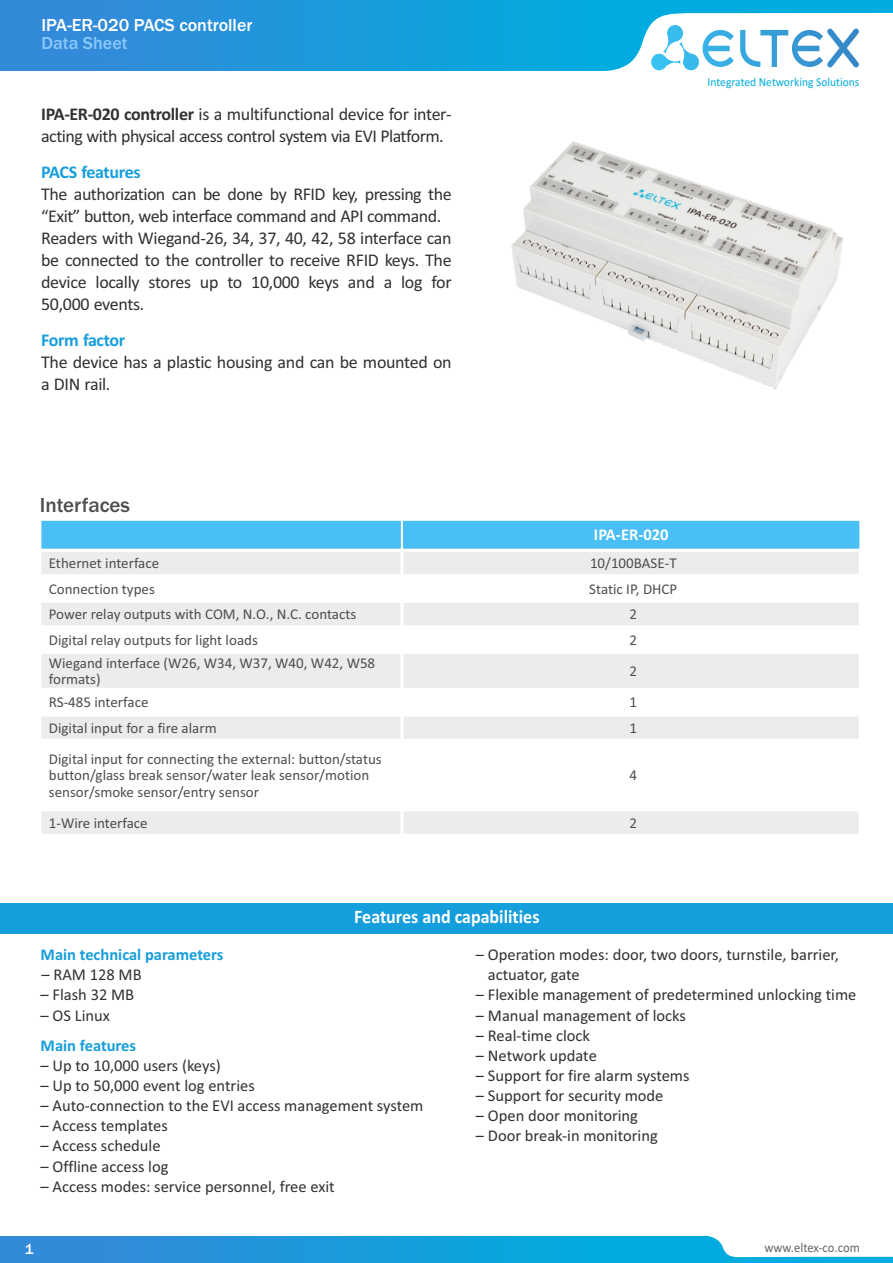
<style>
.page{position:relative;width:893px;height:1263px;background:#fff}
.page>*{position:absolute;margin:0;border:0;box-sizing:border-box;transform-origin:0 0}
.t1{font:500 21px "Franklin Gothic";color:#4e4e4d}
.t2{font:700 19.2px "Calibri";color:#fff;scale:.94 1}
.t3{font:18px/21.9px "Calibri";letter-spacing:-.025em;color:#313130}
.t4{font:500 18px "Franklin Gothic";color:#fff}
.t5{font:700 18px "Calibri";letter-spacing:-.02em;color:#159edc}
.t6{font:500 18px "Franklin Gothic";color:#8ac9fc}
.t7{font:16.5px/20.1px "Calibri";color:#313130}
.t8{font:700 16.5px "Calibri";color:#159edc}
.t9{font:700 16.5px "Calibri";color:#fff}
.t10{font:15px/16.5px "Calibri";color:#4e4e4d}
.t11{font:500 15px "Franklin Gothic";color:#fff}
.t12{font:13.5px "Calibri";color:#666;scale:.94 1}
.t13{font:12.15px "Calibri";color:#00acdf;scale:.95 1}
.s1{font-weight:700}
</style>
<div class="page">
<div style="left:0;top:0;width:893px;height:71px;background:linear-gradient(to right,#3489d9,#00b4e0)"></div>
<div style="left:0;top:1236px;width:893px;height:27px;background:linear-gradient(to right,#3489d9,#00b4e0)"></div>
<svg style="left:705px;top:1236px;width:188px;height:21px"></svg>
<div style="left:40px;top:519px;width:362px;height:31px;background:#49bff5"></div>
<div style="left:402px;top:519px;width:458px;height:31px;background:#49bff5"></div>
<div style="left:40px;top:550px;width:362px;height:26px;background:#ececec"></div>
<div style="left:402px;top:550px;width:458px;height:26px;background:#ececec"></div>
<div style="left:40px;top:601px;width:362px;height:26px;background:#ececec"></div>
<div style="left:402px;top:601px;width:458px;height:26px;background:#ececec"></div>
<div style="left:40px;top:652px;width:362px;height:37px;background:#ececec"></div>
<div style="left:402px;top:652px;width:458px;height:37px;background:#ececec"></div>
<div style="left:40px;top:715px;width:362px;height:25px;background:#ececec"></div>
<div style="left:402px;top:715px;width:458px;height:25px;background:#ececec"></div>
<div style="left:40px;top:810px;width:362px;height:25px;background:#ececec"></div>
<div style="left:402px;top:810px;width:458px;height:25px;background:#ececec"></div>
<hr style="left:39px;top:518px;width:2px;height:319px;background:#fff">
<hr style="left:400px;top:549px;width:4px;height:288px;background:#fff">
<hr style="left:401px;top:518px;width:2px;height:34px;background:#fff">
<hr style="left:859px;top:549px;width:3px;height:288px;background:#fff">
<hr style="left:859px;top:518px;width:2px;height:34px;background:#fff">
<hr style="left:39px;top:834px;width:823px;height:3px;background:#fff">
<hr style="left:39px;top:808px;width:823px;height:3px;background:#fff">
<hr style="left:39px;top:739px;width:823px;height:3px;background:#fff">
<hr style="left:39px;top:713px;width:823px;height:3px;background:#fff">
<hr style="left:39px;top:688px;width:823px;height:3px;background:#fff">
<hr style="left:39px;top:651px;width:823px;height:3px;background:#fff">
<hr style="left:39px;top:625px;width:823px;height:3px;background:#fff">
<hr style="left:39px;top:600px;width:823px;height:3px;background:#fff">
<hr style="left:39px;top:574px;width:823px;height:3px;background:#fff">
<hr style="left:39px;top:549px;width:823px;height:3px;background:#fff">
<hr style="left:39px;top:518px;width:822px;height:3px;background:#fff">
<img style="left:511px;top:141px;width:333px;height:248px">
<div style="left:0;top:903px;width:893px;height:30px;background:#159edc"></div>
<svg style="left:589px;top:13px;width:304px;height:58px"></svg>
<p class="t4" style="left:41px;top:19px;width:213px">IPA-ER-020 PACS controller</p>
<p class="t6" style="left:41px;top:36px;width:88px">Data Sheet</p>
<p class="t3" style="left:41px;top:105px;width:412px"><span class="s1">IPA-ER-020 controller</span> is a multifunctional device for inter&shy;acting with physical access control system via EVI Platform.</p>
<p class="t5" style="left:41px;top:165px;width:101px">PACS features</p>
<p class="t3" style="left:41px;top:185px;width:412px">The authorization can be done by RFID key, pressing the “Exit” button, web interface command and API command.<br>Readers with Wiegand-26, 34, 37, 40, 42, 58 interface can be connected to the controller to receive RFID keys. The device locally stores up to 10,000 keys and a log for 50,000 events.</p>
<p class="t5" style="left:41px;top:332px;width:86px">Form factor</p>
<p class="t3" style="left:41px;top:352px;width:412px">The device has a plastic housing and can be mounted on a DIN rail.</p>
<p class="t13" style="left:708px;top:77px;width:161px">Integrated Networking Solutions</p>
<p class="t1" style="left:40px;top:497px;width:92px">Interfaces</p>
<p class="t9" style="left:594px;top:528px;width:76px">IPA-ER-020</p>
<p class="t10" style="left:49px;top:556px;width:112px">Ethernet interface</p>
<p class="t10" style="left:590px;top:556px;width:88px">10/100BASE-T</p>
<p class="t10" style="left:49px;top:582px;width:108px">Connection types</p>
<p class="t10" style="left:589px;top:582px;width:90px">Static IP, DHCP</p>
<p class="t10" style="left:49px;top:607px;width:309px">Power relay outputs with COM, N.O., N.C. contacts</p>
<p class="t10" style="left:629px;top:607px;width:9px">2</p>
<p class="t10" style="left:49px;top:633px;width:211px">Digital relay outputs for light loads</p>
<p class="t10" style="left:629px;top:633px;width:9px">2</p>
<p class="t10" style="left:49px;top:656px;width:328px">Wiegand interface (W26, W34, W37, W40, W42, W58 formats)</p>
<p class="t10" style="left:629px;top:664px;width:9px">2</p>
<p class="t10" style="left:49px;top:695px;width:101px">RS-485 interface</p>
<p class="t10" style="left:629px;top:695px;width:9px">1</p>
<p class="t10" style="left:49px;top:721px;width:169px">Digital input for a fire alarm</p>
<p class="t10" style="left:629px;top:721px;width:9px">1</p>
<p class="t10" style="left:49px;top:752px;width:334px">Digital input for connecting the external: button/status button/glass break sensor/water leak sensor/motion sensor/smoke sensor/entry sensor</p>
<p class="t10" style="left:629px;top:768px;width:9px">4</p>
<p class="t10" style="left:49px;top:816px;width:100px">1-Wire interface</p>
<p class="t10" style="left:629px;top:816px;width:9px">2</p>
<p class="t2" style="left:354px;top:909px;width:199px">Features and capabilities</p>
<p class="t8" style="left:41px;top:948px;width:184px">Main technical parameters</p>
<p class="t7" style="left:42px;top:966px;width:102px">– RAM 128 MB</p>
<p class="t7" style="left:41px;top:986px;width:95px">– Flash 32 MB</p>
<p class="t7" style="left:41px;top:1006px;width:71px">– OS Linux</p>
<p class="t8" style="left:41px;top:1038px;width:97px">Main features</p>
<p class="t7" style="left:41px;top:1057px;width:182px">– Up to 10,000 users (keys)</p>
<p class="t7" style="left:41px;top:1077px;width:216px">– Up to 50,000 event log entries</p>
<p class="t7" style="left:41px;top:1097px;width:384px">– Auto-connection to the EVI access management system</p>
<p class="t7" style="left:41px;top:1117px;width:129px">– Access templates</p>
<p class="t7" style="left:41px;top:1137px;width:121px">– Access schedule</p>
<p class="t7" style="left:41px;top:1157px;width:129px">– Offline access log</p>
<p class="t7" style="left:41px;top:1177px;width:296px">– Access modes: service personnel, free exit</p>
<p class="t11" style="left:25px;top:1243px;width:10px">1</p>
<p class="t7" style="left:488px;top:946px;width:353px;text-indent:-12px">– Operation modes: door, two doors, turnstile, barrier, actuator, gate</p>
<p class="t7" style="left:476px;top:986px;width:382px">– Flexible management of predetermined unlocking time</p>
<p class="t7" style="left:476px;top:1006px;width:212px">– Manual management of locks</p>
<p class="t7" style="left:476px;top:1026px;width:115px">– Real-time clock</p>
<p class="t7" style="left:476px;top:1046px;width:122px">– Network update</p>
<p class="t7" style="left:476px;top:1067px;width:215px">– Support for fire alarm systems</p>
<p class="t7" style="left:476px;top:1087px;width:189px">– Support for security mode</p>
<p class="t7" style="left:476px;top:1107px;width:164px">– Open door monitoring</p>
<p class="t7" style="left:476px;top:1127px;width:183px">– Door break-in monitoring</p>
<p class="t12" style="left:764px;top:1242px;width:103px">www.eltex-co.com</p>
</div>
